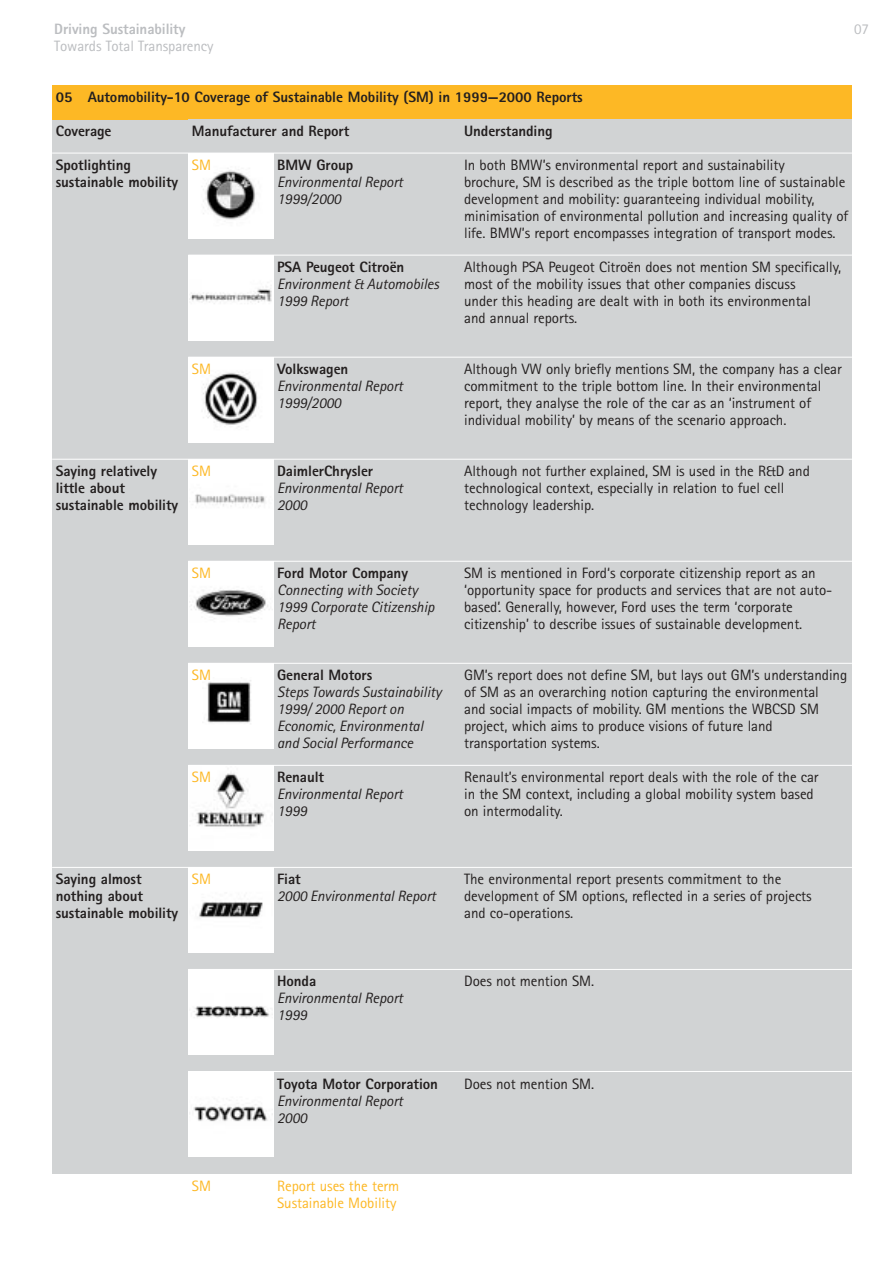
<style>
.page{position:relative;width:893px;height:1263px;background:#fff}
.page>*{position:absolute;margin:0;border:0;box-sizing:border-box;transform-origin:0 0}
.t1{font:15px/17px "Rotis Sans Serif";letter-spacing:-.005em;color:#231f1f}
.t2{font:800 15px/17px "Rotis Sans Serif";letter-spacing:-.005em;color:#231f1f}
.t3{font:italic 15px/17px "Rotis Sans Serif";letter-spacing:-.005em;color:#231f1f}
.t4{font:15px/17px "Rotis Sans Serif";letter-spacing:-.005em;color:#fdb825}
.t5{font:15px "Rotis Sans Serif";letter-spacing:-.005em;color:#bbbdc0}
.t6{font:800 15px "Rotis Sans Serif";letter-spacing:-.005em;color:#bbbdc0}
</style>
<div class="page">
<div style="left:52px;top:153px;width:272px;height:306px;background:#d1d3d4"></div>
<div style="left:273px;top:153px;width:187px;height:102px;background:#d1d3d4"></div>
<div style="left:52px;top:459px;width:272px;height:408px;background:#d1d3d4"></div>
<div style="left:52px;top:867px;width:272px;height:307px;background:#d1d3d4"></div>
<div style="left:273px;top:255px;width:187px;height:102px;background:#d1d3d4"></div>
<div style="left:273px;top:357px;width:187px;height:102px;background:#d1d3d4"></div>
<div style="left:273px;top:459px;width:187px;height:102px;background:#d1d3d4"></div>
<div style="left:273px;top:561px;width:187px;height:102px;background:#d1d3d4"></div>
<div style="left:273px;top:663px;width:187px;height:102px;background:#d1d3d4"></div>
<div style="left:273px;top:765px;width:187px;height:102px;background:#d1d3d4"></div>
<div style="left:273px;top:867px;width:187px;height:102px;background:#d1d3d4"></div>
<div style="left:273px;top:969px;width:187px;height:102px;background:#d1d3d4"></div>
<div style="left:273px;top:1071px;width:187px;height:103px;background:#d1d3d4"></div>
<div style="left:52px;top:119px;width:136px;height:34px;background:#d1d3d4"></div>
<div style="left:52px;top:85px;width:799px;height:34px;background:#fdb825"></div>
<div style="left:188px;top:119px;width:272px;height:34px;background:#d1d3d4"></div>
<div style="left:460px;top:119px;width:391px;height:34px;background:#d1d3d4"></div>
<div style="left:188px;top:153px;width:85px;height:85px;background:#fff"></div>
<img style="left:203px;top:168px;width:53px;height:52px">
<div style="left:188px;top:459px;width:85px;height:85px;background:#fff"></div>
<img style="left:195px;top:494px;width:70px;height:14px">
<div style="left:188px;top:867px;width:85px;height:85px;background:#fff"></div>
<img style="left:199px;top:901px;width:64px;height:17px">
<div style="left:188px;top:561px;width:85px;height:85px;background:#fff"></div>
<img style="left:191px;top:588px;width:77px;height:31px">
<div style="left:188px;top:663px;width:85px;height:85px;background:#fff"></div>
<img style="left:207px;top:680px;width:44px;height:43px">
<div style="left:188px;top:969px;width:85px;height:85px;background:#fff"></div>
<img style="left:193px;top:1006px;width:77px;height:12px">
<div style="left:188px;top:255px;width:85px;height:85px;background:#fff"></div>
<img style="left:190px;top:286px;width:82px;height:18px">
<div style="left:188px;top:765px;width:85px;height:85px;background:#fff"></div>
<img style="left:196px;top:773px;width:69px;height:55px">
<div style="left:188px;top:1071px;width:85px;height:86px;background:#fff"></div>
<img style="left:193px;top:1100px;width:75px;height:22px">
<div style="left:188px;top:357px;width:85px;height:85px;background:#fff"></div>
<img style="left:203px;top:372px;width:55px;height:55px">
<div style="left:460px;top:153px;width:391px;height:102px;background:#d1d3d4"></div>
<div style="left:460px;top:255px;width:391px;height:102px;background:#d1d3d4"></div>
<div style="left:460px;top:357px;width:391px;height:102px;background:#d1d3d4"></div>
<div style="left:460px;top:459px;width:391px;height:102px;background:#d1d3d4"></div>
<div style="left:460px;top:561px;width:391px;height:102px;background:#d1d3d4"></div>
<div style="left:460px;top:663px;width:391px;height:102px;background:#d1d3d4"></div>
<div style="left:460px;top:765px;width:391px;height:102px;background:#d1d3d4"></div>
<div style="left:460px;top:867px;width:391px;height:102px;background:#d1d3d4"></div>
<div style="left:460px;top:969px;width:391px;height:102px;background:#d1d3d4"></div>
<div style="left:460px;top:1071px;width:391px;height:103px;background:#d1d3d4"></div>
<hr style="left:52px;top:459px;width:799px;height:1px;background:#fff">
<hr style="left:52px;top:153px;width:799px;height:1px;background:#fff">
<hr style="left:52px;top:867px;width:799px;height:1px;background:#fff">
<hr style="left:188px;top:255px;width:663px;height:1px;background:#fff">
<hr style="left:188px;top:357px;width:663px;height:1px;background:#fff">
<hr style="left:188px;top:561px;width:663px;height:1px;background:#fff">
<hr style="left:188px;top:663px;width:663px;height:1px;background:#fff">
<hr style="left:188px;top:765px;width:663px;height:1px;background:#fff">
<hr style="left:188px;top:969px;width:663px;height:1px;background:#fff">
<hr style="left:188px;top:1071px;width:663px;height:1px;background:#fff">
<p class="t6" style="left:54px;top:24px;width:133px">Driving Sustainability</p>
<p class="t5" style="left:854px;top:24px;width:16px">07</p>
<p class="t5" style="left:54px;top:41px;width:161px">Towards Total Transparency</p>
<p class="t2" style="left:56px;top:90px;width:528px">05 Automobility-10 Coverage of Sustainable Mobility (SM) in 1999—2000 Reports</p>
<p class="t2" style="left:192px;top:124px;width:159px">Manufacturer and Report</p>
<p class="t2" style="left:464px;top:124px;width:90px">Understanding</p>
<p class="t1" style="left:464px;top:158px;width:385px">In both BMW’s environmental report and sustainability<br>brochure, SM is described as the triple bottom line of sustainable development and mobility: guaranteeing individual mobility, minimisation of environmental pollution and increasing quality of life. BMW’s report encompasses integration of transport modes.</p>
<p class="t1" style="left:464px;top:260px;width:378px">Although PSA Peugeot Citroën does not mention SM specifically, most of the mobility issues that other companies discuss<br>under this heading are dealt with in both its environmental<br>and annual reports.</p>
<p class="t1" style="left:464px;top:362px;width:379px">Although VW only briefly mentions SM, the company has a clear commitment to the triple bottom line. In their environmental report, they analyse the role of the car as an ‘instrument of individual mobility’ by means of the scenario approach.</p>
<p class="t1" style="left:464px;top:464px;width:347px">Although not further explained, SM is used in the R&amp;D and technological context, especially in relation to fuel cell technology leadership.</p>
<p class="t2" style="left:56px;top:124px;width:57px">Coverage</p>
<p class="t2" style="left:56px;top:158px;width:124px">Spotlighting sustainable mobility</p>
<p class="t2" style="left:277px;top:158px;width:78px">BMW Group</p>
<p class="t4" style="left:192px;top:158px;width:21px">SM</p>
<p class="t3" style="left:277px;top:175px;width:127px">Environmental Report<br>1999/2000</p>
<p class="t2" style="left:277px;top:260px;width:129px">PSA Peugeot Citroën</p>
<p class="t3" style="left:277px;top:277px;width:163px">Environment &amp; Automobiles<br>1999 Report</p>
<p class="t4" style="left:192px;top:362px;width:21px">SM</p>
<p class="t2" style="left:277px;top:362px;width:73px">Volkswagen</p>
<p class="t3" style="left:277px;top:379px;width:127px">Environmental Report<br>1999/2000</p>
<p class="t4" style="left:192px;top:464px;width:21px">SM</p>
<p class="t2" style="left:56px;top:464px;width:124px">Saying relatively little about sustainable mobility</p>
<p class="t2" style="left:277px;top:464px;width:98px">DaimlerChrysler</p>
<p class="t3" style="left:277px;top:481px;width:127px">Environmental Report<br>2000</p>
<p class="t4" style="left:192px;top:566px;width:21px">SM</p>
<p class="t4" style="left:192px;top:668px;width:21px">SM</p>
<p class="t4" style="left:192px;top:770px;width:21px">SM</p>
<p class="t2" style="left:56px;top:872px;width:124px">Saying almost nothing about sustainable mobility</p>
<p class="t4" style="left:192px;top:872px;width:21px">SM</p>
<p class="t2" style="left:277px;top:566px;width:132px">Ford Motor Company</p>
<p class="t3" style="left:277px;top:583px;width:159px">Connecting with Society<br>1999 Corporate Citizenship<br>Report</p>
<p class="t2" style="left:277px;top:668px;width:97px">General Motors</p>
<p class="t3" style="left:277px;top:685px;width:166px">Steps Towards Sustainability<br>1999/ 2000 Report on<br>Economic, Environmental and Social Performance</p>
<p class="t2" style="left:277px;top:770px;width:48px">Renault</p>
<p class="t3" style="left:277px;top:787px;width:127px">Environmental Report<br>1999</p>
<p class="t1" style="left:464px;top:566px;width:370px">SM is mentioned in Ford‘s corporate citizenship report as an ‘opportunity space for products and services that are not auto&shy;based’. Generally, however, Ford uses the term ‘corporate citizenship’ to describe issues of sustainable development.</p>
<p class="t1" style="left:464px;top:668px;width:384px">GM’s report does not define SM, but lays out GM’s understanding of SM as an overarching notion capturing the environmental<br>and social impacts of mobility. GM mentions the WBCSD SM project, which aims to produce visions of future land transportation systems.</p>
<p class="t1" style="left:464px;top:770px;width:356px">Renault’s environmental report deals with the role of the car in the SM context, including a global mobility system based on intermodality.</p>
<p class="t2" style="left:277px;top:872px;width:25px">Fiat</p>
<p class="t3" style="left:277px;top:889px;width:160px">2000 Environmental Report</p>
<p class="t2" style="left:277px;top:974px;width:41px">Honda</p>
<p class="t3" style="left:277px;top:991px;width:127px">Environmental Report<br>1999</p>
<p class="t1" style="left:464px;top:872px;width:349px">The environmental report presents commitment to the development of SM options, reflected in a series of projects and co-operations.</p>
<p class="t1" style="left:464px;top:974px;width:131px">Does not mention SM.</p>
<p class="t2" style="left:277px;top:1076px;width:162px">Toyota Motor Corporation</p>
<p class="t3" style="left:277px;top:1093px;width:127px">Environmental Report<br>2000</p>
<p class="t4" style="left:192px;top:1179px;width:21px">SM</p>
<p class="t4" style="left:277px;top:1179px;width:124px">Report uses the term<br>Sustainable Mobility</p>
<p class="t1" style="left:464px;top:1076px;width:131px">Does not mention SM.</p>
</div>
